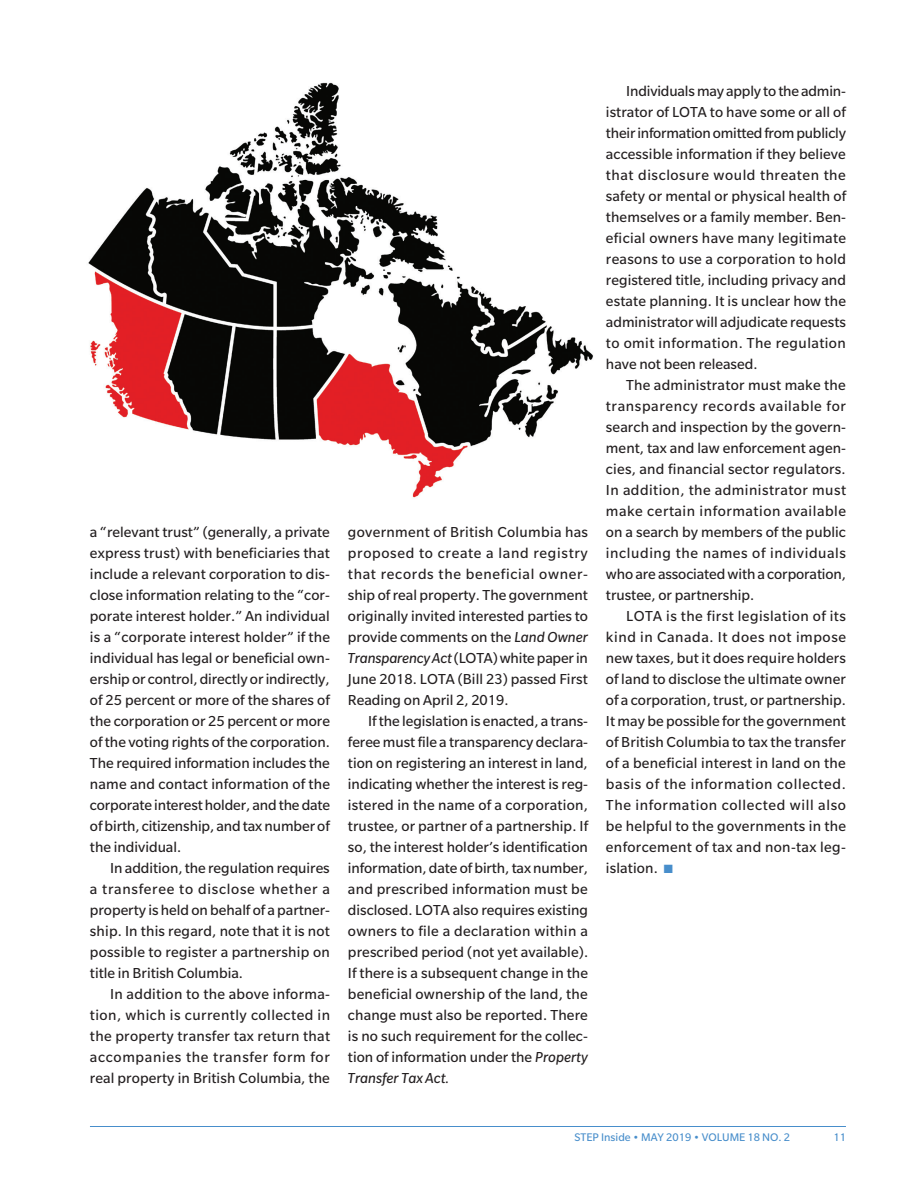
<style>
.page{position:relative;width:918px;height:1188px;background:#fff}
.page>*{position:absolute;margin:0;border:0;box-sizing:border-box;transform-origin:0 0}
.paragraph_text{font:15.75px/21px "Slate Std";letter-spacing:.005em;color:#231f20;text-align:justify}
.paragraph_no_indent{font:15.75px/21px "Slate Std";letter-spacing:-.005em;color:#231f20;text-align:justify}
.t1{font:12px "Slate Std";color:#488ecb}
.s1{font-style:italic}
.s2{color:#488ecb}
</style>
<div class="page">
<hr style="left:90px;top:1126px;width:756px;height:1px;background:#488ecb">
<img style="left:88px;top:82px;width:505px;height:416px">
<p class="paragraph_no_indent" style="left:90px;top:521px;width:242px">a “relevant trust” (generally, a private express trust) with beneficiaries that include a relevant corporation to dis&shy;close information relating to the “cor&shy;porate interest holder.” An individual is a “corporate interest holder” if the individual has legal or beneficial own&shy;ership or control, directly or indirectly, of 25 percent or more of the shares of the corporation or 25 percent or more of the voting rights of the corporation.<br>The required information includes the name and contact information of the corporate interest holder, and the date of birth, citizenship, and tax number of the individual.</p>
<p class="paragraph_text" style="left:90px;top:857px;width:242px;text-indent:20px">In addition, the regulation requires a transferee to disclose whether a property is held on behalf of a partner&shy;ship. In this regard, note that it is not possible to register a partnership on title in British Columbia.</p>
<p class="paragraph_text" style="left:90px;top:983px;width:242px;text-indent:20px">In addition to the above informa&shy;tion, which is currently collected in the property transfer tax return that accompanies the transfer form for real property in British Columbia, the</p>
<p class="paragraph_text" style="left:348px;top:521px;width:242px">government of British Columbia has proposed to create a land registry that records the beneficial owner&shy;ship of real property. The government originally invited interested parties to provide comments on the <span class="s1">Land Owner Transparency Act</span> (LOTA) white paper in June 2018. LOTA (Bill 23) passed First Reading on April 2, 2019.</p>
<p class="paragraph_text" style="left:348px;top:710px;width:242px;text-indent:20px">If the legislation is enacted, a trans&shy;feree must file a transparency declara&shy;tion on registering an interest in land, indicating whether the interest is reg&shy;istered in the name of a corporation, trustee, or partner of a partnership. If so, the interest holder’s identification information, date of birth, tax number, and prescribed information must be disclosed. LOTA also requires existing owners to file a declaration within a prescribed period (not yet available).<br>If there is a subsequent change in the beneficial ownership of the land, the change must also be reported. There is no such requirement for the collec&shy;tion of information under the <span class="s1">Property Transfer Tax Act.</span></p>
<p class="paragraph_text" style="left:606px;top:80px;width:242px;text-indent:20px">Individuals may apply to the admin&shy;istrator of LOTA to have some or all of their information omitted from publicly accessible information if they believe that disclosure would threaten the safety or mental or physical health of themselves or a family member. Ben&shy;eficial owners have many legitimate reasons to use a corporation to hold registered title, including privacy and estate planning. It is unclear how the administrator will adjudicate requests to omit information. The regulation have not been released.</p>
<p class="paragraph_text" style="left:606px;top:374px;width:242px;text-indent:20px">The administrator must make the transparency records available for search and inspection by the govern&shy;ment, tax and law enforcement agen&shy;cies, and financial sector regulators.<br>In addition, the administrator must make certain information available on a search by members of the public including the names of individuals who are associated with a corporation, trustee, or partnership.</p>
<p class="paragraph_text" style="left:606px;top:605px;width:242px;text-indent:20px">LOTA is the first legislation of its kind in Canada. It does not impose new taxes, but it does require holders of land to disclose the ultimate owner of a corporation, trust, or partnership.<br>It may be possible for the government of British Columbia to tax the transfer of a beneficial interest in land on the basis of the information collected.<br>The information collected will also be helpful to the governments in the enforcement of tax and non-tax leg&shy;islation. <span class="s2">■</span></p>
<p class="t1" style="left:574px;top:1131px;width:217px">STEP Inside • MAY 2019 • VOLUME 18 NO. 2</p>
<p class="t1" style="left:833px;top:1131px;width:14px">11</p>
</div>
